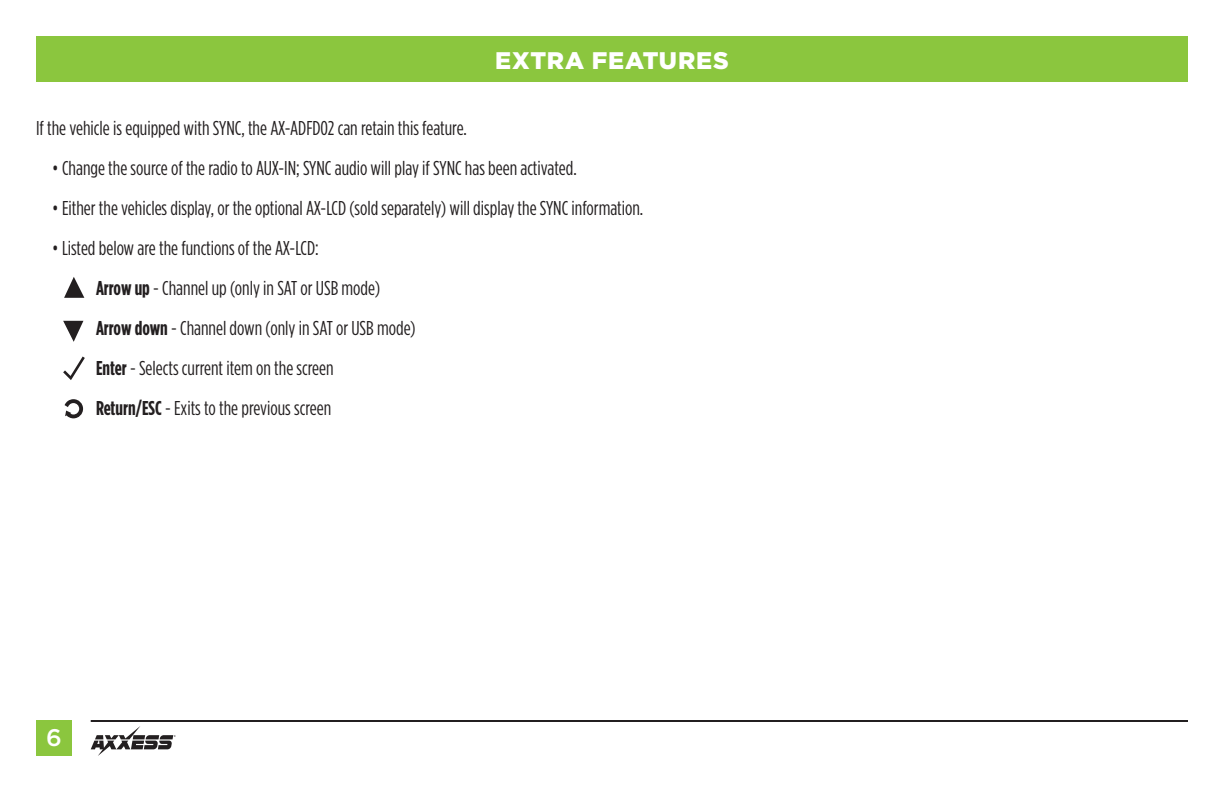
<style>
.page{position:relative;width:1224px;height:792px;background:#fff}
.page>*{position:absolute;margin:0;border:0;box-sizing:border-box;transform-origin:0 0}
.t1{font:900 24px "Gotham";letter-spacing:.035em;color:#fff}
.t2{font:500 24px "Gotham";color:#fff}
.t3{font:20px/40px "Gotham Condensed";color:#231f20}
.s1{font-weight:700}
</style>
<div class="page">
<div style="left:36px;top:36px;width:1152px;height:45px;background:#8bc63e"></div>
<div style="left:36px;top:720px;width:36px;height:36px;background:#8bc63e"></div>
<hr style="left:91px;top:720px;width:1097px;height:2px;background:#231f20">
<svg style="left:91px;top:726px;width:85px;height:30px"></svg>
<svg style="left:65px;top:399px;width:18px;height:19px"></svg>
<svg style="left:63px;top:321px;width:20px;height:21px"></svg>
<svg style="left:64px;top:277px;width:20px;height:21px"></svg>
<svg style="left:63px;top:357px;width:22px;height:23px"></svg>
<p class="t1" style="left:495px;top:46px;width:235px">EXTRA FEATURES</p>
<p class="t3" style="left:36px;top:108px;width:432px">If the vehicle is equipped with SYNC, the AX-ADFD02 can retain this feature.</p>
<p class="t3" style="left:52px;top:148px;width:526px">• Change the source of the radio to AUX-IN; SYNC audio will play if SYNC has been activated.</p>
<p class="t3" style="left:52px;top:188px;width:593px">• Either the vehicles display, or the optional AX-LCD (sold separately) will display the SYNC information.</p>
<p class="t3" style="left:96px;top:228px;width:321px;text-indent:-44px">• Listed below are the functions of the AX-LCD:<br><span class="s1">Arrow up</span> - Channel up (only in SAT or USB mode)<br><span class="s1">Arrow down</span> - Channel down (only in SAT or USB mode)<br><span class="s1">Enter</span> - Selects current item on the screen<br><span class="s1">Return/ESC</span> - Exits to the previous screen</p>
<p class="t2" style="left:46px;top:724px;width:17px">6</p>
</div>
